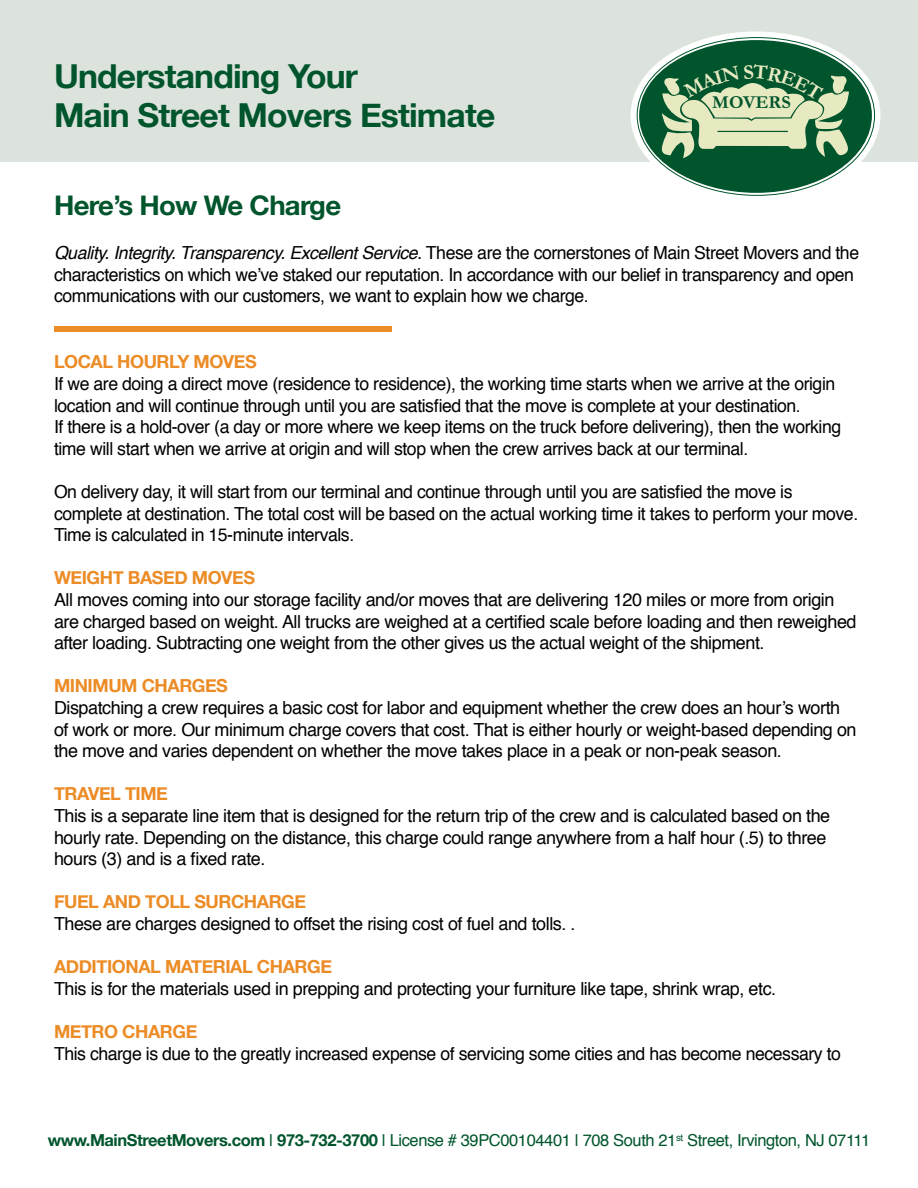
<style>
.page{position:relative;width:918px;height:1188px;background:#fff}
.page>*{position:absolute;margin:0;border:0;box-sizing:border-box;transform-origin:0 0}
.t1{font:700 33px/39.6px "Helvetica Neue";letter-spacing:-.025em;color:#00552c}
.t2{font:700 27px "Helvetica Neue";letter-spacing:-.025em;color:#00552c}
.t3{font:700 18.45px "Garamond";color:#00552c}
.t4{font:18px/21.6px "Helvetica";letter-spacing:-.025em;color:#000}
.t5{font:700 18px "Helvetica Neue";letter-spacing:-.025em;color:#ec8c26}
.t6{font:16.5px "Helvetica";letter-spacing:-.025em;color:#00552c}
.s1{font-style:italic}
.s2{font-family:"Helvetica Neue";font-weight:700}
</style>
<div class="page">
<div style="left:0;top:0;width:918px;height:162px;background:#dce3dc"></div>
<div style="left:54px;top:326px;width:338px;height:6px;background:#ec8c26"></div>
<svg style="left:631px;top:31px;width:249px;height:165px"></svg>
<p class="t1" style="left:54px;top:57px;width:443px">Understanding Your<br>Main Street Movers Estimate</p>
<p class="t2" style="left:54px;top:184px;width:289px">Here’s How We Charge</p>
<p class="t3" style="left:712px;top:90px;width:80px">MOVERS</p>
<p class="t4" style="left:54px;top:242px;width:807px"><span class="s1">Quality. Integrity. Transparency. Excellent Service.</span> These are the cornerstones of Main Street Movers and the characteristics on which we’ve staked our reputation. In accordance with our belief in transparency and open communications with our customers, we want to explain how we charge.</p>
<p class="t5" style="left:54px;top:348px;width:204px">LOCAL HOURLY MOVES</p>
<p class="t4" style="left:54px;top:373px;width:783px">If we are doing a direct move (residence to residence), the working time starts when we arrive at the origin location and will continue through until you are satisfied that the move is complete at your destination.</p>
<p class="t4" style="left:54px;top:417px;width:789px">If there is a hold-over (a day or more where we keep items on the truck before delivering), then the working time will start when we arrive at origin and will stop when the crew arrives back at our terminal.</p>
<p class="t4" style="left:54px;top:481px;width:806px">On delivery day, it will start from our terminal and continue through until you are satisfied the move is complete at destination. The total cost will be based on the actual working time it takes to perform your move.<br>Time is calculated in 15-minute intervals.</p>
<p class="t5" style="left:54px;top:564px;width:203px">WEIGHT BASED MOVES</p>
<p class="t4" style="left:54px;top:589px;width:804px">All moves coming into our storage facility and/or moves that are delivering 120 miles or more from origin are charged based on weight. All trucks are weighed at a certified scale before loading and then reweighed after loading. Subtracting one weight from the other gives us the actual weight of the shipment.</p>
<p class="t5" style="left:54px;top:672px;width:175px">MINIMUM CHARGES</p>
<p class="t4" style="left:54px;top:697px;width:804px">Dispatching a crew requires a basic cost for labor and equipment whether the crew does an hour’s worth of work or more. Our minimum charge covers that cost. That is either hourly or weight-based depending on the move and varies dependent on whether the move takes place in a peak or non-peak season.</p>
<p class="t5" style="left:54px;top:780px;width:115px">TRAVEL TIME</p>
<p class="t4" style="left:54px;top:805px;width:778px">This is a separate line item that is designed for the return trip of the crew and is calculated based on the hourly rate. Depending on the distance, this charge could range anywhere from a half hour (.5) to three hours (3) and is a fixed rate.</p>
<p class="t5" style="left:54px;top:888px;width:254px">FUEL AND TOLL SURCHARGE</p>
<p class="t4" style="left:54px;top:913px;width:523px">These are charges designed to offset the rising cost of fuel and tolls. .</p>
<p class="t5" style="left:54px;top:953px;width:280px">ADDITIONAL MATERIAL CHARGE</p>
<p class="t4" style="left:54px;top:978px;width:724px">This is for the materials used in prepping and protecting your furniture like tape, shrink wrap, etc.</p>
<p class="t5" style="left:54px;top:1017px;width:145px">METRO CHARGE</p>
<p class="t4" style="left:54px;top:1043px;width:789px">This charge is due to the greatly increased expense of servicing some cities and has become necessary to</p>
<p class="t6" style="left:48px;top:1128px;width:824px"><span class="s2">www.MainStreetMovers.com</span> | <span class="s2">973-732-3700</span> | License # 39PC00104401 | 708 South 21<sup>st</sup> Street, Irvington, NJ 07111</p>
</div>
